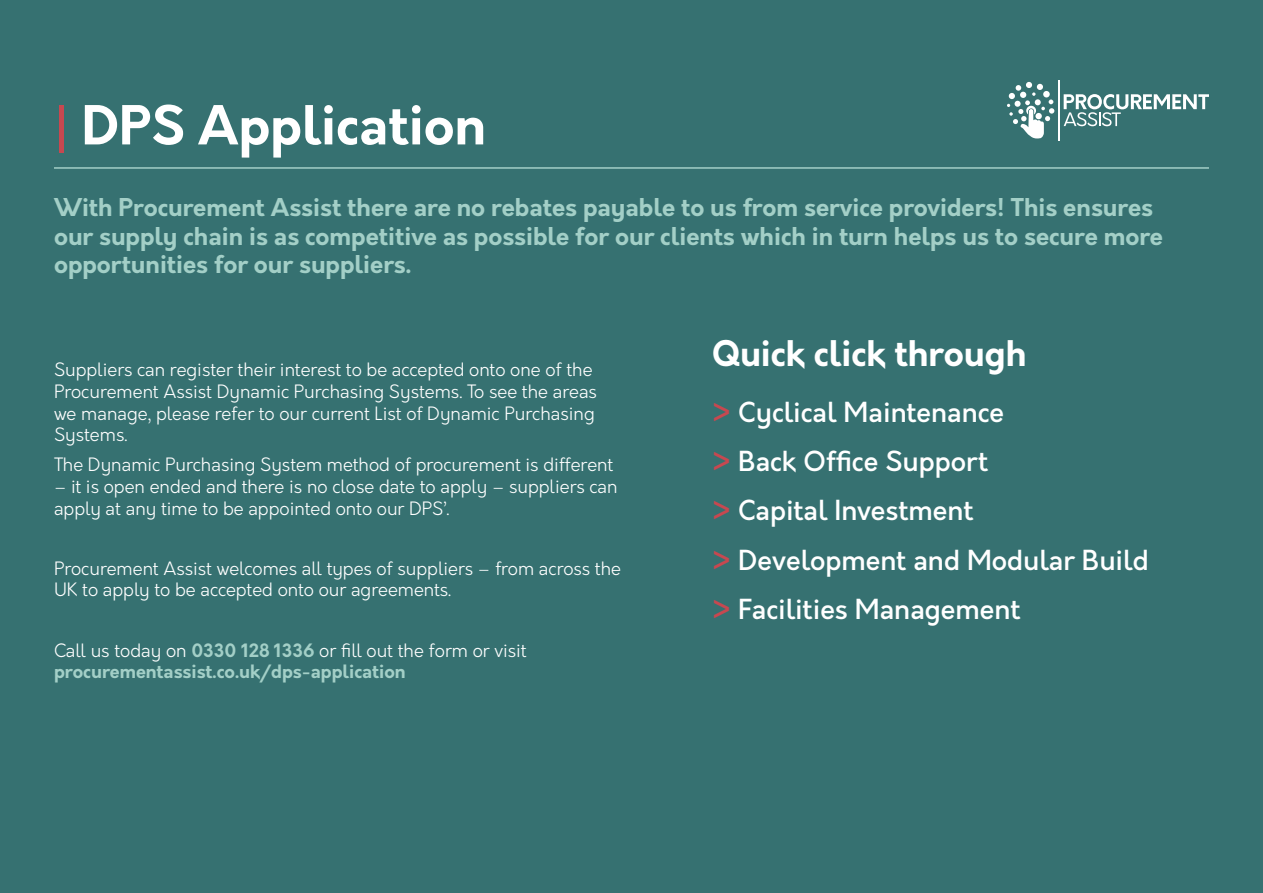
<style>
.page{position:relative;width:1263px;height:893px;background:#367171}
.page>*{position:absolute;margin:0;border:0;box-sizing:border-box;transform-origin:0 0}
.t1{font:700 52.5px "Orkney";color:#fff}
.t2{font:700 34.5px "Orkney";color:#fff}
.t3{font:500 27px/49.3px "Orkney";color:#fff}
.t4{font:700 24px/28.8px "Orkney";color:#a3cfc7}
.t5{font:300 18px/21.6px "Orkney";color:#fff}
.t6{font:700 18px/21.6px "Orkney";color:#a3cfc7}
.s1{color:#c74850}
.s2{font-weight:300;color:#fff}
.s3{font-weight:700;color:#c74850}
</style>
<div class="page">
<svg style="left:1007px;top:82px;width:47px;height:57px"></svg>
<svg style="left:1064px;top:94px;width:145px;height:32px"></svg>
<hr style="left:1058px;top:80px;width:1px;height:61px;background:#fff">
<hr style="left:54px;top:167px;width:1155px;height:2px;background:#a3cfc7">
<h1 class="t1" style="left:54px;top:90px;width:434px"><span class="s1">|</span> DPS Application</h1>
<h3 class="t4" style="left:54px;top:193px;width:1110px">With Procurement Assist there are no rebates payable to us from service providers! This ensures our supply chain is as competitive as possible for our clients which in turn helps us to secure more opportunities for our suppliers.</h3>
<p class="t5" style="left:54px;top:359px;width:544px">Suppliers can register their interest to be accepted onto one of the Procurement Assist Dynamic Purchasing Systems. To see the areas we manage, please refer to our current List of Dynamic Purchasing Systems.</p>
<p class="t5" style="left:54px;top:454px;width:561px">The Dynamic Purchasing System method of procurement is different</p>
<p class="t5" style="left:54px;top:476px;width:565px">– it is open ended and there is no close date to apply – suppliers can apply at any time to be appointed onto our DPS’.</p>
<p class="t5" style="left:54px;top:558px;width:569px">Procurement Assist welcomes all types of suppliers – from across the<br>UK to apply to be accepted onto our agreements.</p>
<p class="t6" style="left:54px;top:640px;width:474px"><span class="s2">Call us today on</span> 0330 128 1336 <span class="s2">or fill out the form or visit </span>procurementassist.co.uk/dps-application</p>
<h2 class="t2" style="left:712px;top:330px;width:316px">Quick click through</h2>
<h3 class="t3" style="left:712px;top:388px;width:293px"><span class="s3">&gt;</span> Cyclical Maintenance</h3>
<h3 class="t3" style="left:712px;top:437px;width:438px"><span class="s3">&gt;</span> Back Office Support<br><span class="s3">&gt;</span> Capital Investment<br><span class="s3">&gt;</span> Development and Modular Build <span class="s3">&gt;</span> Facilities Management</h3>
</div>
